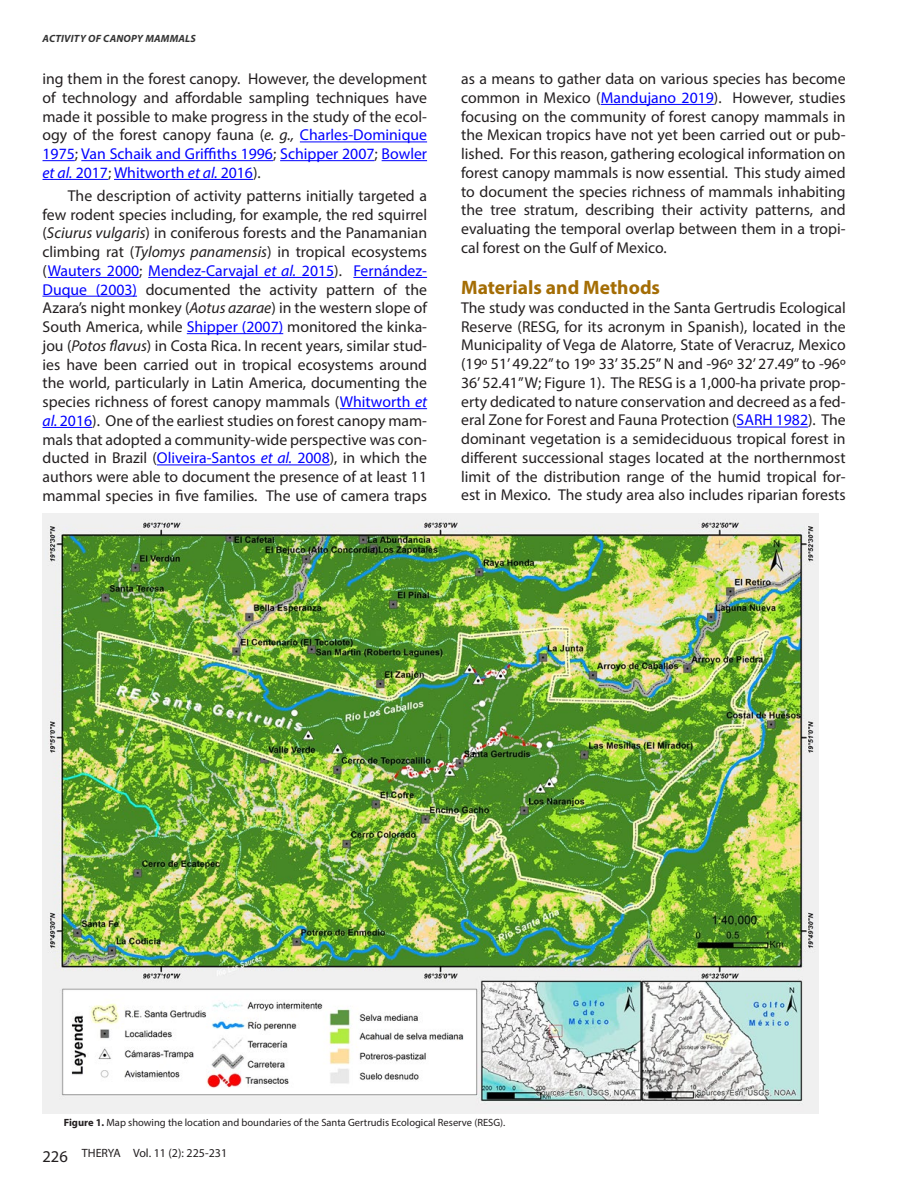
<style>
.page{position:relative;width:918px;height:1188px;background:#fff}
.page>*{position:absolute;margin:0;border:0;box-sizing:border-box;transform-origin:0 0}
.SUBTITULOS_REVISTA{font:700 19.5px "Myriad Pro";color:#a46d05}
.TextoGeneral{font:15.75px/18.8px "Myriad Pro";color:#231f20;text-align:justify}
.t1{font:12px "Myriad Pro";color:#231f20}
.Tex_Fig_yTab{font:10.5px "Myriad Pro";color:#231f20}
.t2{font:italic 700 10.5px "Myriad Pro";letter-spacing:.02em;color:#333}
.s1{font-style:italic}
.s2{color:#00f}
.s3{font-style:italic;color:#00f}
.s4{font-weight:700}
.s5{font-size:16.5px}
</style>
<div class="page">
<hr style="left:601px;top:104px;width:113px;height:1px;background:#00f">
<hr style="left:737px;top:427px;width:71px;height:1px;background:#00f">
<hr style="left:300px;top:142px;width:127px;height:1px;background:#00f">
<hr style="left:43px;top:160px;width:32px;height:1px;background:#00f">
<hr style="left:81px;top:160px;width:192px;height:1px;background:#00f">
<hr style="left:280px;top:160px;width:95px;height:1px;background:#00f">
<hr style="left:382px;top:160px;width:45px;height:1px;background:#00f">
<hr style="left:43px;top:179px;width:65px;height:1px;background:#00f">
<hr style="left:114px;top:179px;width:139px;height:1px;background:#00f">
<hr style="left:48px;top:277px;width:91px;height:1px;background:#00f">
<hr style="left:148px;top:277px;width:186px;height:1px;background:#00f">
<hr style="left:353px;top:277px;width:74px;height:1px;background:#00f">
<hr style="left:43px;top:296px;width:94px;height:1px;background:#00f">
<hr style="left:187px;top:333px;width:96px;height:1px;background:#00f">
<hr style="left:340px;top:408px;width:87px;height:1px;background:#00f">
<hr style="left:43px;top:427px;width:49px;height:1px;background:#00f">
<hr style="left:157px;top:465px;width:173px;height:1px;background:#00f">
<img style="left:43px;top:514px;width:775px;height:599px">
<p class="t2" style="left:43px;top:31px;width:155px">ACTIVITY OF CANOPY MAMMALS</p>
<p class="TextoGeneral" style="left:43px;top:69px;width:386px">ing them in the forest canopy. However, the development of technology and affordable sampling techniques have made it possible to make progress in the study of the ecol&shy;ogy of the forest canopy fauna (<span class="s1">e. g.,</span> <span class="s2">Charles-Dominique 1975</span>; <span class="s2">Van Schaik and Griffiths 1996</span>; <span class="s2">Schipper 2007</span>; <span class="s2">Bowler </span><span class="s3">et al.</span> <span class="s2">2017</span>; <span class="s2">Whitworth</span> <span class="s3">et al.</span> <span class="s2">2016</span>).</p>
<p class="TextoGeneral" style="left:43px;top:186px;width:386px;text-indent:25px">The description of activity patterns initially targeted a few rodent species including, for example, the red squirrel (<span class="s1">Sciurus vulgaris</span>) in coniferous forests and the Panamanian climbing rat (<span class="s1">Tylomys panamensis</span>) in tropical ecosystems (<span class="s2">Wauters 2000</span>; <span class="s2">Mendez-Carvajal</span> <span class="s3">et al.</span> <span class="s2">2015</span>). <span class="s2">Fernández-Duque (2003)</span> documented the activity pattern of the Azara’s night monkey (<span class="s1">Aotus azarae</span>) in the western slope of South America, while <span class="s2">Shipper (2007)</span> monitored the kinka&shy;jou (<span class="s1">Potos flavus</span>) in Costa Rica. In recent years, similar stud&shy;ies have been carried out in tropical ecosystems around the world, particularly in Latin America, documenting the species richness of forest canopy mammals (<span class="s2">Whitworth</span> <span class="s3">et al.</span> <span class="s2">2016</span>). One of the earliest studies on forest canopy mam&shy;mals that adopted a community-wide perspective was con&shy;ducted in Brazil (<span class="s2">Oliveira-Santos</span> <span class="s3">et al.</span> <span class="s2">2008</span>), in which the authors were able to document the presence of at least 11 mammal species in five families. The use of camera traps</p>
<p class="TextoGeneral" style="left:461px;top:69px;width:386px">as a means to gather data on various species has become common in Mexico (<span class="s2">Mandujano 2019</span>). However, studies focusing on the community of forest canopy mammals in the Mexican tropics have not yet been carried out or pub&shy;lished. For this reason, gathering ecological information on forest canopy mammals is now essential. This study aimed to document the species richness of mammals inhabiting the tree stratum, describing their activity patterns, and evaluating the temporal overlap between them in a tropi&shy;cal forest on the Gulf of Mexico.</p>
<p class="SUBTITULOS_REVISTA" style="left:461px;top:275px;width:200px">Materials and Methods</p>
<p class="TextoGeneral" style="left:461px;top:298px;width:386px">The study was conducted in the Santa Gertrudis Ecological Reserve (RESG, for its acronym in Spanish), located in the Municipality of Vega de Alatorre, State of Veracruz, Mexico (19º 51’ 49.22” to 19º 33’ 35.25” N and -96º 32’ 27.49” to -96º 36’ 52.41” W; Figure 1). The RESG is a 1,000-ha private prop&shy;erty dedicated to nature conservation and decreed as a fed&shy;eral Zone for Forest and Fauna Protection (<span class="s2">SARH 1982</span>). The dominant vegetation is a semideciduous tropical forest in different successional stages located at the northernmost limit of the distribution range of the humid tropical for&shy;est in Mexico. The study area also includes riparian forests</p>
<p class="Tex_Fig_yTab" style="left:64px;top:1116px;width:443px"><span class="s4">Figure 1.</span> Map showing the location and boundaries of the Santa Gertrudis Ecological Reserve (RESG).</p>
<p class="t1" style="left:43px;top:1146px;width:186px"><span class="s5">226</span> THERYA Vol. 11 (2): 225-231</p>
</div>
